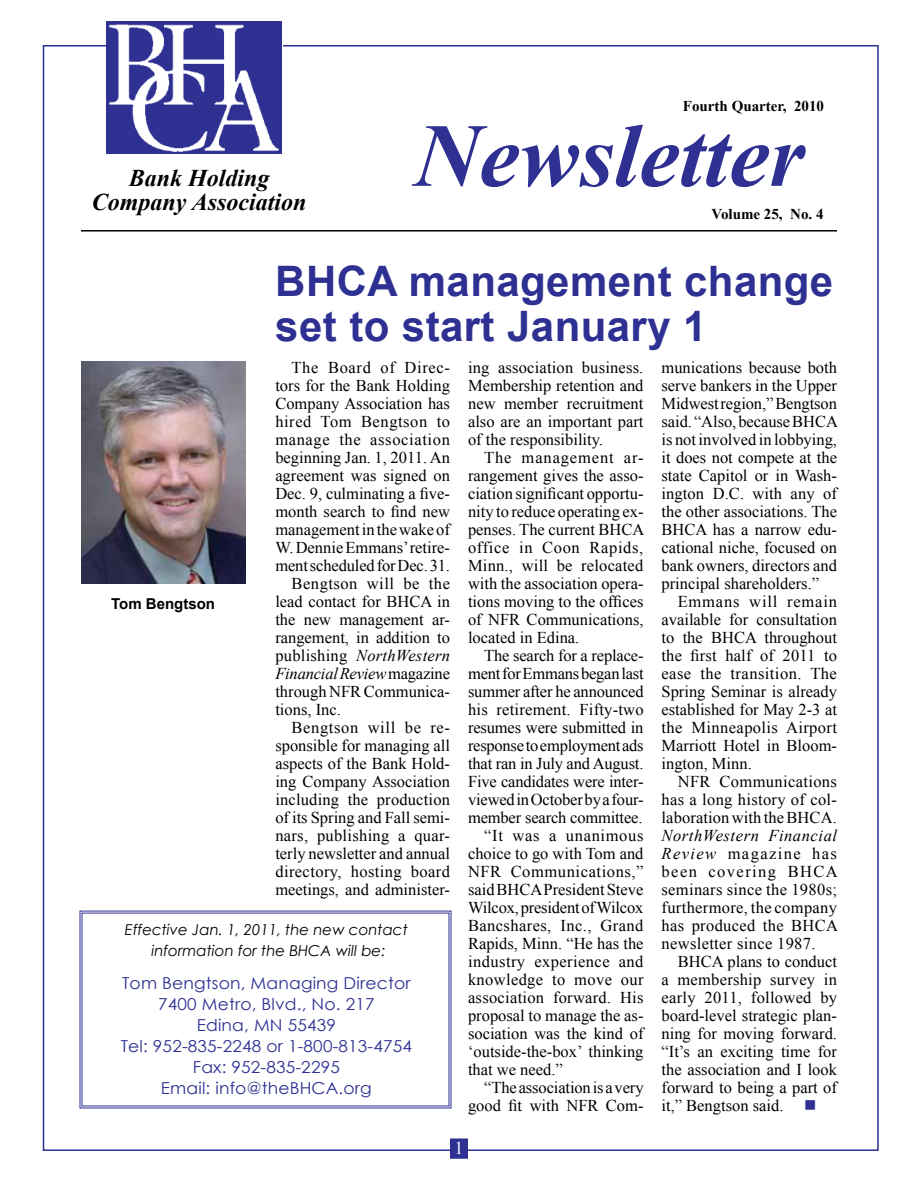
<style>
.page{position:relative;width:918px;height:1188px;background:#fff}
.page>*{position:absolute;margin:0;border:0;box-sizing:border-box;transform-origin:0 0}
.t1{font:italic 700 90px "Times New Roman";color:#2e3092}
.t2{font:700 42px/45px "Arial";letter-spacing:.01em;color:#2e3092}
.t3{font:italic 700 24px/24px "Times New Roman";color:#000;text-align:center}
.t4{font:18px "Times New Roman";color:#fff}
.t5{font:16.5px/18px "Times New Roman";color:#000;text-align:justify}
.t6{font:16.5px/21px "Century Gothic";letter-spacing:.01em;color:#2e3192;text-align:center;scale:1.04 1}
.t7{font:16.5px "Times New Roman";letter-spacing:.04em;color:#000}
.t8{font:16.5px "Times New Roman";letter-spacing:.025em;color:#000}
.t9{font:16.5px "Times New Roman";letter-spacing:.02em;color:#000}
.t10{font:16.5px "Times New Roman";letter-spacing:.035em;color:#000}
.t11{font:italic 16.5px "Times New Roman";letter-spacing:-.01em;color:#000}
.t12{font:italic 16.5px "Times New Roman";letter-spacing:.015em;color:#000}
.t13{font:16.5px "Times New Roman";letter-spacing:.03em;color:#000}
.t14{font:italic 15px/21px "Century Gothic";color:#000;text-align:center}
.t15{font:700 15px "Times New Roman";color:#000}
.t16{font:700 15px "Arial";color:#000}
.s1{font-style:normal}
.s2{font-style:italic}
.s3{color:#2e3192}
</style>
<div class="page">
<svg style="left:79px;top:910px;width:373px;height:199px"></svg>
<hr style="left:81px;top:230px;width:756px;height:2px;background:#000">
<div style="left:450px;top:1138px;width:18px;height:21px;background:#2e3092;border:2px solid #2e3092"></div>
<img style="left:107px;top:22px;width:174px;height:131px">
<img style="left:81px;top:361px;width:165px;height:222px">
<h3 class="t3" style="left:92px;top:166px;width:216px">Bank Holding<br>Company Association</h3>
<p class="t15" style="left:683px;top:96px;width:143px">Fourth Quarter, 2010</p>
<h1 class="t1" style="left:415px;top:93px;width:391px">Newsletter</h1>
<p class="t15" style="left:712px;top:204px;width:113px">Volume 25, No. 4</p>
<h2 class="t2" style="left:275px;top:260px;width:560px">BHCA management change set to start January 1</h2>
<p class="t16" style="left:111px;top:594px;width:105px">Tom Bengtson</p>
<p class="t7" style="left:292px;top:356px;width:160px">The Board of Direc-</p>
<p class="t5" style="left:275px;top:376px;width:176px">tors for the Bank Holding</p>
<p class="t5" style="left:275px;top:394px;width:176px">Company Association has</p>
<p class="t10" style="left:275px;top:410px;width:176px">hired Tom Bengtson to</p>
<p class="t7" style="left:275px;top:428px;width:176px">manage the association</p>
<p class="t5" style="left:275px;top:448px;width:176px">beginning Jan. 1, 2011. An</p>
<p class="t5" style="left:275px;top:466px;width:176px">agreement was signed on</p>
<p class="t5" style="left:275px;top:484px;width:176px">Dec. 9, culminating a five-</p>
<p class="t5" style="left:275px;top:502px;width:176px">month search to find new</p>
<p class="t5" style="left:275px;top:520px;width:176px">management in the wake of</p>
<p class="t5" style="left:275px;top:538px;width:176px">W. Dennie Emmans’ retire-</p>
<p class="t5" style="left:275px;top:556px;width:176px">ment scheduled for Dec. 31.</p>
<p class="t13" style="left:292px;top:572px;width:160px">Bengtson will be the</p>
<p class="t5" style="left:275px;top:592px;width:176px">lead contact for BHCA in</p>
<p class="t5" style="left:275px;top:610px;width:176px">the new management ar-</p>
<p class="t5" style="left:275px;top:628px;width:176px">rangement, in addition to</p>
<p class="t12" style="left:275px;top:644px;width:176px"><span class="s1">publishing</span> NorthWestern</p>
<p class="t11" style="left:275px;top:662px;width:176px">Financial Review <span class="s1">magazine</span></p>
<p class="t5" style="left:275px;top:682px;width:176px">through NFR Communica-</p>
<p class="t5" style="left:275px;top:700px;width:67px">tions, Inc.</p>
<p class="t7" style="left:292px;top:716px;width:160px">Bengtson will be re-</p>
<p class="t5" style="left:275px;top:736px;width:176px">sponsible for managing all</p>
<p class="t5" style="left:275px;top:754px;width:176px">aspects of the Bank Hold-</p>
<p class="t5" style="left:275px;top:772px;width:176px">ing Company Association</p>
<p class="t5" style="left:275px;top:790px;width:176px">including the production</p>
<p class="t5" style="left:275px;top:808px;width:176px">of its Spring and Fall semi-</p>
<p class="t9" style="left:275px;top:824px;width:176px">nars, publishing a quar-</p>
<p class="t5" style="left:275px;top:844px;width:176px">terly newsletter and annual</p>
<p class="t8" style="left:275px;top:860px;width:176px">directory, hosting board</p>
<p class="t5" style="left:275px;top:880px;width:176px">meetings, and administer-</p>
<p class="t14" style="left:125px;top:919px;width:284px">Effective Jan. 1, 2011, the new contact information for the BHCA will be:</p>
<p class="t6" style="left:121px;top:972px;width:282px">Tom Bengtson, Managing Director<br>7400 Metro, Blvd., No. 217<br>Edina, MN 55439<br>Tel: 952-835-2248 or 1-800-813-4754<br>Fax: 952-835-2295<br>Email: info@theBHCA.org</p>
<p class="t5" style="left:468px;top:358px;width:177px">ing association business.<br>Membership retention and new member recruitment also are an important part of the responsibility.</p>
<p class="t5" style="left:468px;top:448px;width:178px;text-indent:16px">The management ar&shy;rangement gives the asso&shy;ciation significant opportu&shy;nity to reduce operating ex&shy;penses. The current BHCA office in Coon Rapids, Minn., will be relocated with the association opera&shy;tions moving to the offices of NFR Communications, located in Edina.</p>
<p class="t5" style="left:484px;top:646px;width:161px">The search for a replace-</p>
<p class="t5" style="left:468px;top:664px;width:177px">ment for Emmans began last</p>
<p class="t5" style="left:468px;top:682px;width:177px">summer after he announced</p>
<p class="t5" style="left:468px;top:700px;width:177px">his retirement. Fifty-two</p>
<p class="t5" style="left:468px;top:718px;width:177px">resumes were submitted in</p>
<p class="t5" style="left:468px;top:736px;width:177px">response to employment ads</p>
<p class="t5" style="left:468px;top:754px;width:177px">that ran in July and August.</p>
<p class="t5" style="left:468px;top:772px;width:177px">Five candidates were inter-</p>
<p class="t5" style="left:468px;top:790px;width:177px">viewed in October by a four-</p>
<p class="t5" style="left:468px;top:808px;width:176px">member search committee.</p>
<p class="t7" style="left:484px;top:824px;width:161px">“It was a unanimous</p>
<p class="t5" style="left:468px;top:844px;width:177px">choice to go with Tom and</p>
<p class="t10" style="left:468px;top:860px;width:177px">NFR Communications,”</p>
<p class="t5" style="left:468px;top:880px;width:177px">said BHCA President Steve</p>
<p class="t5" style="left:468px;top:898px;width:177px">Wilcox, president of Wilcox</p>
<p class="t8" style="left:468px;top:914px;width:177px">Bancshares, Inc., Grand</p>
<p class="t5" style="left:468px;top:934px;width:177px">Rapids, Minn. “He has the</p>
<p class="t8" style="left:468px;top:950px;width:177px">industry experience and</p>
<p class="t9" style="left:468px;top:968px;width:177px">knowledge to move our</p>
<p class="t5" style="left:468px;top:988px;width:177px">association forward. His</p>
<p class="t5" style="left:468px;top:1006px;width:177px">proposal to manage the as-</p>
<p class="t5" style="left:468px;top:1024px;width:177px">sociation was the kind of</p>
<p class="t5" style="left:468px;top:1042px;width:177px">‘outside-the-box’ thinking</p>
<p class="t5" style="left:468px;top:1060px;width:96px">that we need.”</p>
<p class="t5" style="left:484px;top:1078px;width:161px">“The association is a very</p>
<p class="t5" style="left:468px;top:1096px;width:177px">good fit with NFR Com-</p>
<p class="t4" style="left:454px;top:1136px;width:10px">1</p>
<p class="t5" style="left:662px;top:358px;width:178px">munications because both serve bankers in the Upper Midwest region,” Bengtson said. “Also, because BHCA is not involved in lobbying, it does not compete at the state Capitol or in Wash&shy;ington D.C. with any of the other associations. The BHCA has a narrow edu&shy;cational niche, focused on bank owners, directors and principal shareholders.”</p>
<p class="t5" style="left:662px;top:592px;width:177px;text-indent:16px">Emmans will remain available for consultation to the BHCA throughout the first half of 2011 to ease the transition. The Spring Seminar is already established for May 2-3 at the Minneapolis Airport Marriott Hotel in Bloom&shy;ington, Minn.</p>
<p class="t5" style="left:662px;top:772px;width:177px;text-indent:16px">NFR Communications has a long history of col&shy;laboration with the BHCA.</p>
<p class="t5" style="left:662px;top:826px;width:178px"><span class="s2">NorthWestern Financial Review</span> magazine has been covering BHCA seminars since the 1980s; furthermore, the company has produced the BHCA newsletter since 1987.</p>
<p class="t5" style="left:662px;top:952px;width:177px;text-indent:16px">BHCA plans to conduct a membership survey in early 2011, followed by board-level strategic plan&shy;ning for moving forward. “It’s an exciting time for the association and I look forward to being a part of it,” Bengtson said. <span class="s3">■</span></p>
</div>
